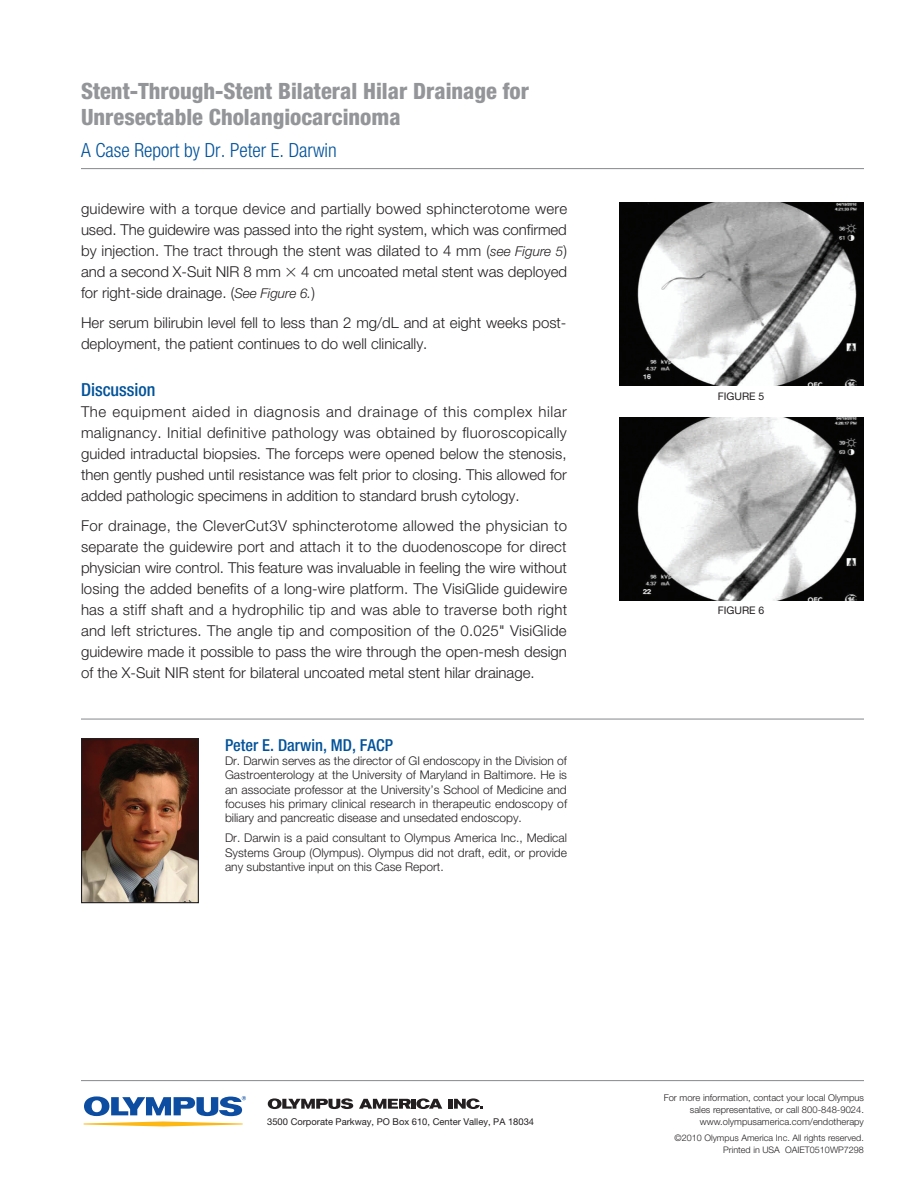
<style>
.page{position:relative;width:918px;height:1188px;background:#fff}
.page>*{position:absolute;margin:0;border:0;box-sizing:border-box;transform-origin:0 0}
.t1{font:800 condensed 22.5px/25.5px "Helvetica Neue";color:#939598}
.t2{font:300 condensed 19.5px "Helvetica Neue";color:#01529a}
.Subhead-blue_1{font:500 condensed 18px "Helvetica Neue";color:#01529a}
.Bio_name_1{font:500 condensed 16.5px "Helvetica Neue";color:#01529a}
.Text_1_10_14{font:300 15px/21px "Helvetica Neue";color:#231f20;text-align:justify}
.Text_2_bio{font:300 12px/14.2px "Helvetica Neue";color:#231f20;text-align:justify}
.t3{font:10.5px "Helvetica Neue";color:#231f20}
.t4{font:300 9.3px/12px "Helvetica Neue";letter-spacing:.005em;color:#231f20;text-align:right}
.t5{font:9.3px "Helvetica Neue";color:#231f20}
.t6{font:300 9px "Helvetica Neue";letter-spacing:.005em;color:#231f20}
.s1{font-style:italic;font-size:13.5px}
.s2{font-family:"Universal Greekwith Math Pi";font-weight:400}
</style>
<div class="page">
<hr style="left:81px;top:1080px;width:783px;height:1px;background:#939598">
<svg style="left:84px;top:1096px;width:162px;height:31px"></svg>
<hr style="left:81px;top:718px;width:783px;height:2px;background:#939598">
<img style="left:83px;top:740px;width:114px;height:161px">
<div style="left:81px;top:738px;width:118px;height:165px;border:1px solid #231f20"></div>
<img style="left:619px;top:417px;width:244px;height:183px">
<img style="left:619px;top:202px;width:244px;height:184px">
<hr style="left:81px;top:168px;width:783px;height:1px;background:#939598">
<svg style="left:268px;top:1098px;width:85px;height:11px"></svg>
<svg style="left:359px;top:1098px;width:83px;height:11px"></svg>
<hr style="left:449px;top:1099px;width:4px;height:10px;background:#231f20">
<svg style="left:454px;top:1098px;width:29px;height:11px"></svg>
<p class="t1" style="left:81px;top:78px;width:450px">Stent-Through-Stent Bilateral Hilar Drainage for<br>Unresectable Cholangiocarcinoma</p>
<p class="t2" style="left:81px;top:139px;width:257px">A Case Report by Dr. Peter E. Darwin</p>
<p class="Text_1_10_14" style="left:81px;top:198px;width:488px">guidewire with a torque device and partially bowed sphincterotome were used. The guidewire was passed into the right system, which was confirmed by injection. The tract through the stent was dilated to 4 mm (<span class="s1">see Figure 5</span>) and a second X-Suit NIR 8 mm <span class="s2">3</span> 4 cm uncoated metal stent was deployed for right-side drainage. (<span class="s1">See Figure 6.</span>)</p>
<p class="Text_1_10_14" style="left:81px;top:312px;width:487px">Her serum bilirubin level fell to less than 2 mg/dL and at eight weeks post&shy;deployment, the patient continues to do well clinically.</p>
<p class="Subhead-blue_1" style="left:81px;top:379px;width:76px">Discussion</p>
<p class="Text_1_10_14" style="left:81px;top:401px;width:488px">The equipment aided in diagnosis and drainage of this complex hilar malignancy. Initial definitive pathology was obtained by fluoroscopically guided intraductal biopsies. The forceps were opened below the stenosis, then gently pushed until resistance was felt prior to closing. This allowed for added pathologic specimens in addition to standard brush cytology.</p>
<p class="Text_1_10_14" style="left:81px;top:515px;width:488px">For drainage, the CleverCut3V sphincterotome allowed the physician to separate the guidewire port and attach it to the duodenoscope for direct physician wire control. This feature was invaluable in feeling the wire without losing the added benefits of a long-wire platform. The VisiGlide guidewire has a stiff shaft and a hydrophilic tip and was able to traverse both right and left strictures. The angle tip and composition of the 0.025" VisiGlide guidewire made it possible to pass the wire through the open-mesh design of the X-Suit NIR stent for bilateral uncoated metal stent hilar drainage.</p>
<p class="Bio_name_1" style="left:225px;top:735px;width:169px">Peter E. Darwin, MD, FACP</p>
<p class="Text_2_bio" style="left:225px;top:754px;width:344px">Dr. Darwin serves as the director of GI endoscopy in the Division of Gastroenterology at the University of Maryland in Baltimore. He is an associate professor at the University’s School of Medicine and focuses his primary clinical research in therapeutic endoscopy of biliary and pancreatic disease and unsedated endoscopy.</p>
<p class="Text_2_bio" style="left:225px;top:831px;width:344px">Dr. Darwin is a paid consultant to Olympus America Inc., Medical Systems Group (Olympus). Olympus did not draft, edit, or provide any substantive input on this Case Report.</p>
<p class="t5" style="left:267px;top:1116px;width:268px">3500 Corporate Parkway, PO Box 610, Center Valley, PA 18034</p>
<p class="t3" style="left:718px;top:390px;width:48px">FIGURE 5</p>
<p class="t3" style="left:718px;top:604px;width:48px">FIGURE 6</p>
<p class="t4" style="left:664px;top:1091px;width:202px">For more information, contact your local Olympus sales representative, or call 800-848-9024.</p>
<p class="t4" style="left:700px;top:1115px;width:166px">www.olympusamerica.com/endotherapy</p>
<p class="t6" style="left:675px;top:1132px;width:191px">©2010 Olympus America Inc. All rights reserved.</p>
<p class="t6" style="left:723px;top:1144px;width:142px">Printed in USA OAIET0510WP7298</p>
</div>
